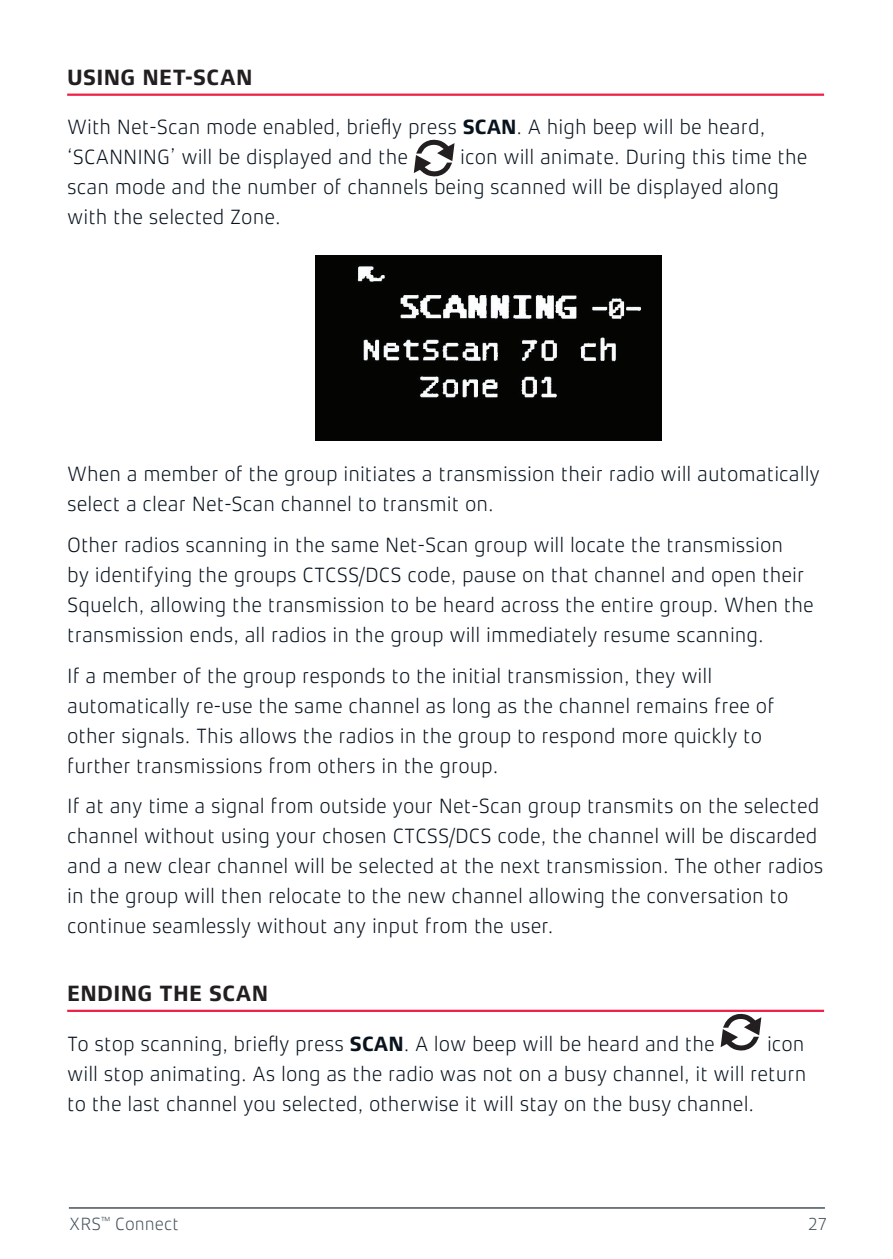
<style>
.page{position:relative;width:893px;height:1259px;background:#fff}
.page>*{position:absolute;margin:0;border:0;box-sizing:border-box;transform-origin:0 0}
.Title_level_2{font:700 22.5px "Xenois Sans Pro";letter-spacing:.015em;color:#231f20}
.Normal_A6{font:300 21px/30px "Xenois Sans Pro";color:#08131e}
.t1{font:300 18px "Xenois Sans Pro";color:#45535b}
.s1{font-weight:700}
</style>
<div class="page">
<hr style="left:69px;top:1207px;width:756px;height:1px;background:#45535b">
<hr style="left:67px;top:94px;width:757px;height:2px;background:#ed2046">
<hr style="left:67px;top:1009px;width:757px;height:3px;background:#ed2046">
<svg style="left:414px;top:139px;width:41px;height:38px"></svg>
<img style="left:315px;top:255px;width:346px;height:185px">
<svg style="left:721px;top:1013px;width:40px;height:38px"></svg>
<p class="Title_level_2" style="left:67px;top:65px;width:187px">USING NET-SCAN</p>
<p class="Normal_A6" style="left:67px;top:112px;width:700px">With Net-Scan mode enabled, briefly press <span class="s1">SCAN</span>. A high beep will be heard, ‘SCANNING’ will be displayed and the</p>
<p class="Normal_A6" style="left:67px;top:142px;width:742px;text-indent:393px">icon will animate. During this time the scan mode and the number of channels being scanned will be displayed along with the selected Zone.</p>
<p class="Normal_A6" style="left:67px;top:459px;width:754px">When a member of the group initiates a transmission their radio will automatically select a clear Net-Scan channel to transmit on.</p>
<p class="Normal_A6" style="left:67px;top:529px;width:748px">Other radios scanning in the same Net-Scan group will locate the transmission<br>by identifying the groups CTCSS/DCS code, pause on that channel and open their Squelch, allowing the transmission to be heard across the entire group. When the transmission ends, all radios in the group will immediately resume scanning.</p>
<p class="Normal_A6" style="left:67px;top:660px;width:709px">If a member of the group responds to the initial transmission, they will automatically re-use the same channel as long as the channel remains free of other signals. This allows the radios in the group to respond more quickly to further transmissions from others in the group.</p>
<p class="Normal_A6" style="left:67px;top:791px;width:758px">If at any time a signal from outside your Net-Scan group transmits on the selected channel without using your chosen CTCSS/DCS code, the channel will be discarded and a new clear channel will be selected at the next transmission. The other radios in the group will then relocate to the new channel allowing the conversation to continue seamlessly without any input from the user.</p>
<p class="Title_level_2" style="left:67px;top:980px;width:203px">ENDING THE SCAN</p>
<p class="Normal_A6" style="left:67px;top:1028px;width:649px">To stop scanning, briefly press <span class="s1">SCAN</span>. A low beep will be heard and the</p>
<p class="Normal_A6" style="left:67px;top:1028px;width:741px;text-align:justify;text-indent:700px">icon will stop animating. As long as the radio was not on a busy channel, it will return to the last channel you selected, otherwise it will stay on the busy channel.</p>
<p class="t1" style="left:69px;top:1213px;width:111px">XRS<sup>™</sup> Connect</p>
<p class="t1" style="left:808px;top:1213px;width:21px">27</p>
</div>
